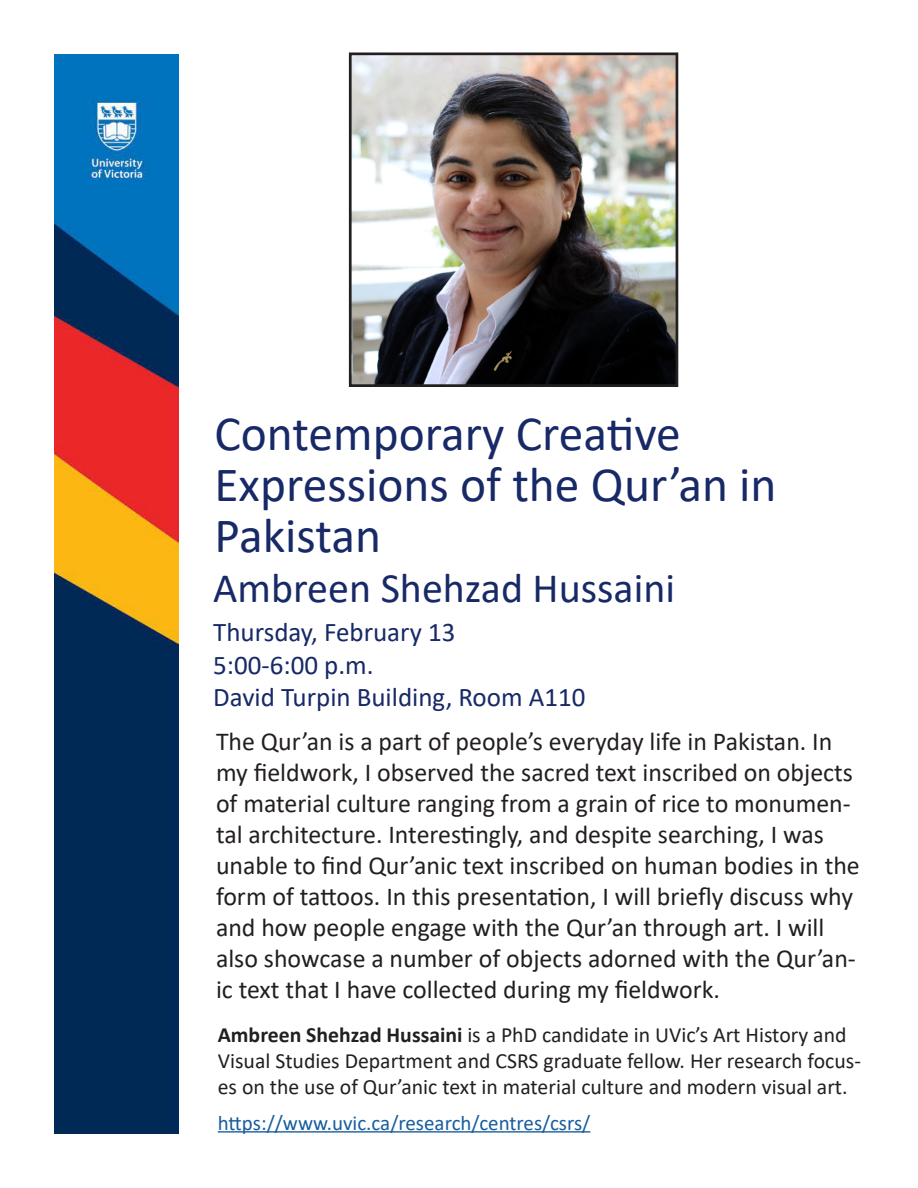
<style>
.page{position:relative;width:918px;height:1188px;background:#fff}
.page>*{position:absolute;margin:0;border:0;box-sizing:border-box;transform-origin:0 0}
.event-name{font:49.5px/51px "Calibri";color:#172966}
.CSRS-thursday-lectur{font:42px "Calibri";color:#172966}
.date{font:27px "Calibri";color:#172966}
.description{font:25.8px/31px "Calibri";color:#231f20}
.description-2{font:21.75px/26.1px "Calibri";color:#231f20}
.url{font:21px "Calibri";color:#175d9e}
.s1{font-weight:700}
</style>
<div class="page">
<img style="left:54px;top:54px;width:124px;height:1080px">
<hr style="left:218px;top:1131px;width:372px;height:2px;background:#175d9e">
<img style="left:353px;top:56px;width:321px;height:327px">
<div style="left:349px;top:52px;width:329px;height:335px;border:3px solid #231f20"></div>
<p class="event-name" style="left:214px;top:407px;width:564px">Contemporary Creative<br>Expressions of the Qur’an in<br>Pakistan</p>
<p class="CSRS-thursday-lectur" style="left:213px;top:559px;width:463px">Ambreen Shehzad Hussaini</p>
<p class="date" style="left:213px;top:614px;width:244px">Thursday, February 13</p>
<p class="date" style="left:213px;top:646px;width:162px">5:00-6:00 p.m.</p>
<p class="date" style="left:213px;top:678px;width:374px">David Turpin Building, Room A110</p>
<p class="description" style="left:216px;top:725px;width:645px">The Qur’an is a part of people’s everyday life in Pakistan. In my fieldwork, I observed the sacred text inscribed on objects of material culture ranging from a grain of rice to monumen&shy;tal architecture. Interestingly, and despite searching, I was unable to find Qur’anic text inscribed on human bodies in the form of tattoos. In this presentation, I will briefly discuss why and how people engage with the Qur’an through art. I will also showcase a number of objects adorned with the Qur’an&shy;ic text that I have collected during my fieldwork.</p>
<p class="description-2" style="left:218px;top:1021px;width:645px"><span class="s1">Ambreen Shehzad Hussaini</span> is a PhD candidate in UVic’s Art History and<br>Visual Studies Department and CSRS graduate fellow. Her research focus&shy;es on the use of Qur’anic text in material culture and modern visual art.</p>
<p class="url" style="left:218px;top:1108px;width:374px">https://www.uvic.ca/research/centres/csrs/</p>
</div>
